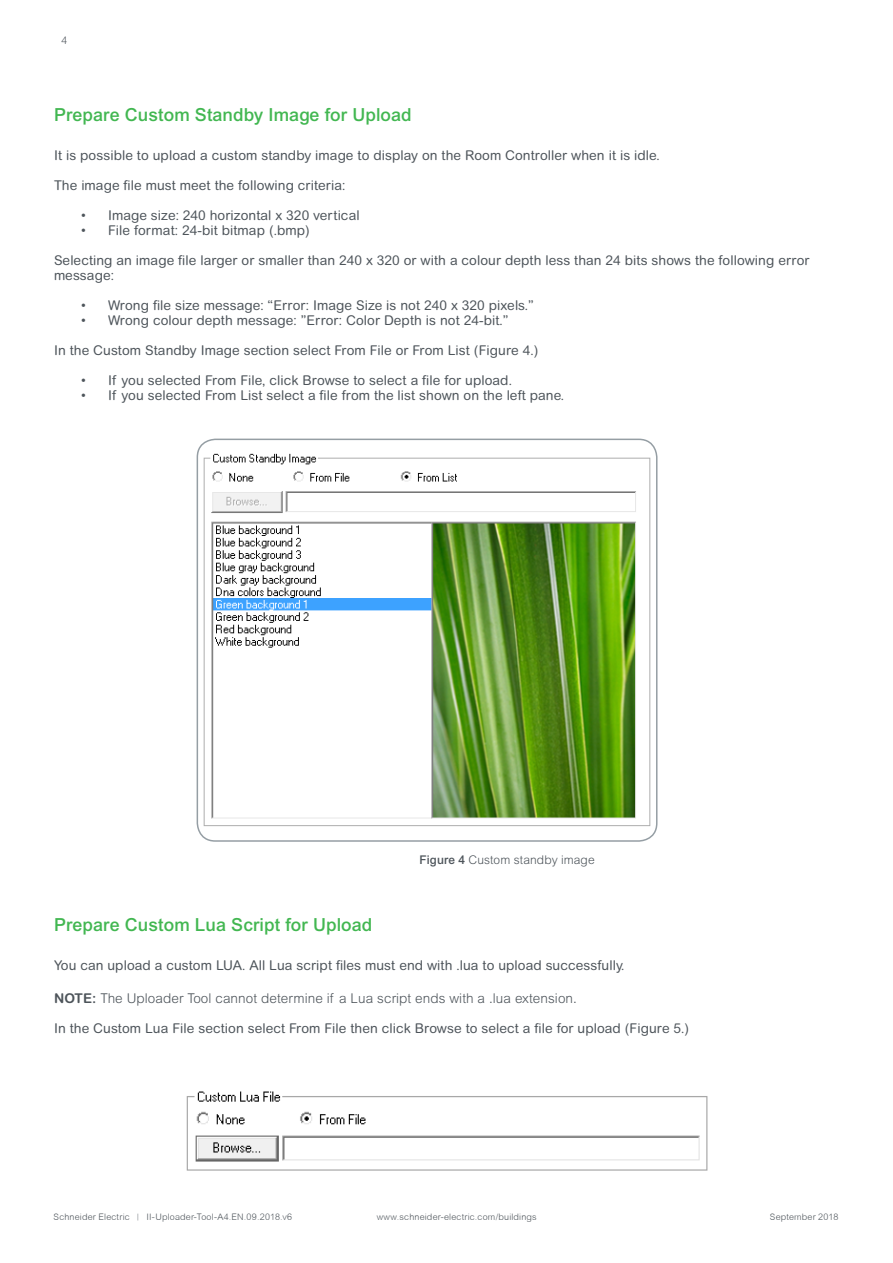
<style>
.page{position:relative;width:893px;height:1263px;background:#fff}
.page>*{position:absolute;margin:0;border:0;box-sizing:border-box;transform-origin:0 0}
.MAIN_COPY{font:500 18px "Arial MT Std";letter-spacing:.005em;color:#42b751}
.MAIN_COPY-2{font:13.5px/15px "Arial Rounded MT Std";letter-spacing:.005em;color:#4d545a}
.Numbers_1{font:300 13.5px "Arial MT Std";letter-spacing:.005em;color:#4d545a}
.t1{font:300 12px "Arial MT Std";letter-spacing:.01em;color:#4d545a}
.t2{font:300 10.5px "Arial MT Std";color:#4d545a}
.t3{font:300 9px "Arial Rounded MT";letter-spacing:.02em;color:#4d545a}
.s1{font-weight:500}
.s2{font-family:"Arial Rounded MT Std";font-weight:700}
.s3{font-size:7.5px}
</style>
<div class="page">
<img style="left:197px;top:452px;width:460px;height:375px">
<div style="left:197px;top:439px;width:460px;height:403px;border:2px solid #959ea4;border-radius:18px"></div>
<img style="left:186px;top:1091px;width:522px;height:80px">
<p class="t2" style="left:62px;top:34px;width:7px">4</p>
<p class="MAIN_COPY" style="left:54px;top:104px;width:359px">Prepare Custom Standby Image for Upload</p>
<p class="MAIN_COPY-2" style="left:54px;top:147px;width:607px">It is possible to upload a custom standby image to display on the Room Controller when it is idle.</p>
<p class="MAIN_COPY-2" style="left:54px;top:177px;width:293px">The image file must meet the following criteria:</p>
<p class="MAIN_COPY-2" style="left:81px;top:207px;width:280px">• Image size: 240 horizontal x 320 vertical</p>
<p class="MAIN_COPY-2" style="left:81px;top:222px;width:230px">• File format: 24-bit bitmap (.bmp)</p>
<p class="MAIN_COPY-2" style="left:54px;top:252px;width:757px">Selecting an image file larger or smaller than 240 x 320 or with a colour depth less than 24 bits shows the following error message:</p>
<p class="MAIN_COPY-2" style="left:81px;top:297px;width:454px">• Wrong file size message: “Error: Image Size is not 240 x 320 pixels.”</p>
<p class="MAIN_COPY-2" style="left:81px;top:312px;width:429px">• Wrong colour depth message: ”Error: Color Depth is not 24-bit.”</p>
<p class="MAIN_COPY-2" style="left:54px;top:342px;width:486px">In the Custom Standby Image section select From File or From List (Figure 4.)</p>
<p class="MAIN_COPY-2" style="left:81px;top:372px;width:432px">• If you selected From File, click Browse to select a file for upload.</p>
<p class="MAIN_COPY-2" style="left:81px;top:387px;width:485px">• If you selected From List select a file from the list shown on the left pane.</p>
<p class="t1" style="left:419px;top:853px;width:177px"><span class="s1">Figure 4</span> Custom standby image</p>
<p class="MAIN_COPY" style="left:54px;top:914px;width:320px">Prepare Custom Lua Script for Upload</p>
<p class="MAIN_COPY-2" style="left:54px;top:958px;width:572px">You can upload a custom LUA. All Lua script files must end with .lua to upload successfully.</p>
<p class="Numbers_1" style="left:54px;top:991px;width:524px"><span class="s2">NOTE:</span> The Uploader Tool cannot determine if a Lua script ends with a .lua extension.</p>
<p class="MAIN_COPY-2" style="left:54px;top:1021px;width:637px">In the Custom Lua File section select From File then click Browse to select a file for upload (Figure 5.)</p>
<p class="t3" style="left:54px;top:1211px;width:240px">Schneider Electric <span class="s3">|</span> II-Uploader-Tool-A4.EN.09.2018.v6</p>
<p class="t3" style="left:377px;top:1211px;width:162px">www.schneider-electric.com/buildings</p>
<p class="t3" style="left:770px;top:1211px;width:70px">September 2018</p>
</div>
